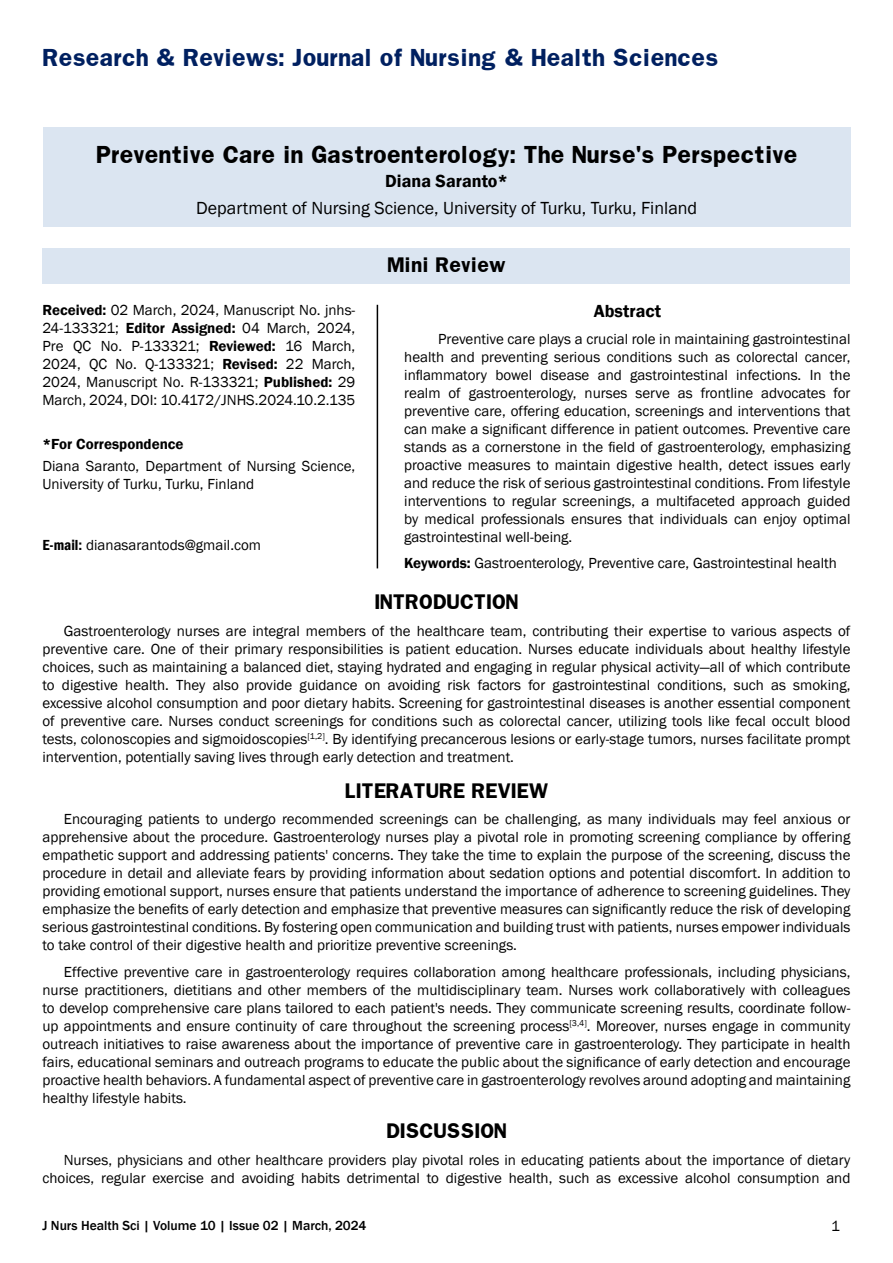
<style>
.page{position:relative;width:893px;height:1263px;background:#fff}
.page>*{position:absolute;margin:0;border:0;box-sizing:border-box;transform-origin:0 0}
.t1{font:700 21px "Franklin";color:#000}
.t2{font:700 21px "Franklin";color:#002060}
.t3{font:18px "Franklin Gothic";color:#000}
.t4{font:700 18px "Franklin";color:#000}
.t5{font:600 18px "Franklin Gothic";color:#000}
.t6{font:15px/18px "Franklin Gothic";color:#000;text-align:justify}
.t7{font:600 15px "Franklin Gothic";color:#000}
.t8{font:500 13.5px "Franklin Gothic";color:#000}
.s1{font-weight:600}
.s2{font-weight:600;font-stretch:condensed}
</style>
<div class="page">
<div style="left:43px;top:128px;width:808px;height:99px;background:#dbe5f1"></div>
<div style="left:43px;top:248px;width:807px;height:35px;background:#dbe5f1"></div>
<hr style="left:377px;top:305px;width:1px;height:263px;background:#000">
<h1 class="t2" style="left:43px;top:43px;width:677px">Research &amp; Reviews: Journal of Nursing &amp; Health Sciences</h1>
<h1 class="t1" style="left:96px;top:140px;width:703px">Preventive Care in Gastroenterology: The Nurse's Perspective</h1>
<p class="t5" style="left:385px;top:170px;width:124px">Diana Saranto*</p>
<p class="t3" style="left:196px;top:197px;width:503px">Department of Nursing Science, University of Turku, Turku, Finland</p>
<p class="t4" style="left:387px;top:253px;width:120px">Mini Review</p>
<p class="t6" style="left:43px;top:302px;width:314px"><span class="s1">Received:</span> 02 March, 2024, Manuscript No. jnhs-24-133321; <span class="s1">Editor Assigned:</span> 04 March, 2024, Pre QC No. P-133321; <span class="s1">Reviewed:</span> 16 March, 2024, QC No. Q-133321; <span class="s1">Revised:</span> 22 March, 2024, Manuscript No. R-133321; <span class="s1">Published:</span> 29<br>March, 2024, DOI: 10.4172/JNHS.2024.10.2.135</p>
<p class="t7" style="left:43px;top:435px;width:143px">*For Correspondence</p>
<p class="t6" style="left:43px;top:458px;width:314px">Diana Saranto, Department of Nursing Science,<br>University of Turku, Turku, Finland</p>
<p class="t5" style="left:594px;top:300px;width:69px">Abstract</p>
<p class="t6" style="left:404px;top:330px;width:448px;text-indent:34px">Preventive care plays a crucial role in maintaining gastrointestinal health and preventing serious conditions such as colorectal cancer, inflammatory bowel disease and gastrointestinal infections. In the realm of gastroenterology, nurses serve as frontline advocates for preventive care, offering education, screenings and interventions that can make a significant difference in patient outcomes. Preventive care stands as a cornerstone in the field of gastroenterology, emphasizing proactive measures to maintain digestive health, detect issues early and reduce the risk of serious gastrointestinal conditions. From lifestyle interventions to regular screenings, a multifaceted approach guided by medical professionals ensures that individuals can enjoy optimal gastrointestinal well-being.</p>
<p class="t6" style="left:404px;top:555px;width:434px"><span class="s1">Keywords:</span> Gastroenterology, Preventive care, Gastrointestinal health</p>
<p class="t4" style="left:374px;top:590px;width:146px">INTRODUCTION</p>
<p class="t6" style="left:43px;top:622px;width:809px;text-indent:21px">Gastroenterology nurses are integral members of the healthcare team, contributing their expertise to various aspects of preventive care. One of their primary responsibilities is patient education. Nurses educate individuals about healthy lifestyle choices, such as maintaining a balanced diet, staying hydrated and engaging in regular physical activity—all of which contribute to digestive health. They also provide guidance on avoiding risk factors for gastrointestinal conditions, such as smoking, excessive alcohol consumption and poor dietary habits. Screening for gastrointestinal diseases is another essential component of preventive care. Nurses conduct screenings for conditions such as colorectal cancer, utilizing tools like fecal occult blood tests, colonoscopies and sigmoidoscopies<sup>[1,2]</sup>. By identifying precancerous lesions or early-stage tumors, nurses facilitate prompt intervention, potentially saving lives through early detection and treatment.</p>
<p class="t4" style="left:345px;top:778px;width:205px">LITERATURE REVIEW</p>
<p class="t6" style="left:43px;top:810px;width:809px;text-indent:21px">Encouraging patients to undergo recommended screenings can be challenging, as many individuals may feel anxious or apprehensive about the procedure. Gastroenterology nurses play a pivotal role in promoting screening compliance by offering empathetic support and addressing patients' concerns. They take the time to explain the purpose of the screening, discuss the procedure in detail and alleviate fears by providing information about sedation options and potential discomfort. In addition to providing emotional support, nurses ensure that patients understand the importance of adherence to screening guidelines. They emphasize the benefits of early detection and emphasize that preventive measures can significantly reduce the risk of developing serious gastrointestinal conditions. By fostering open communication and building trust with patients, nurses empower individuals to take control of their digestive health and prioritize preventive screenings.</p>
<p class="t6" style="left:43px;top:963px;width:809px;text-indent:21px">Effective preventive care in gastroenterology requires collaboration among healthcare professionals, including physicians, nurse practitioners, dietitians and other members of the multidisciplinary team. Nurses work collaboratively with colleagues to develop comprehensive care plans tailored to each patient's needs. They communicate screening results, coordinate follow&shy;up appointments and ensure continuity of care throughout the screening process<sup>[3,4]</sup>. Moreover, nurses engage in community outreach initiatives to raise awareness about the importance of preventive care in gastroenterology. They participate in health fairs, educational seminars and outreach programs to educate the public about the significance of early detection and encourage proactive health behaviors. A fundamental aspect of preventive care in gastroenterology revolves around adopting and maintaining healthy lifestyle habits.</p>
<p class="t4" style="left:386px;top:1118px;width:122px">DISCUSSION</p>
<p class="t6" style="left:43px;top:1151px;width:809px;text-align:right">Nurses, physicians and other healthcare providers play pivotal roles in educating patients about the importance of dietary choices, regular exercise and avoiding habits detrimental to digestive health, such as excessive alcohol consumption and</p>
<p class="t6" style="left:43px;top:536px;width:220px"><span class="s2">E-mail:</span> dianasarantods@gmail.com</p>
<p class="t8" style="left:43px;top:1217px;width:325px">J Nurs Health Sci | Volume 10 | Issue 02 | March, 2024</p>
<p class="t6" style="left:831px;top:1217px;width:10px">1</p>
</div>
